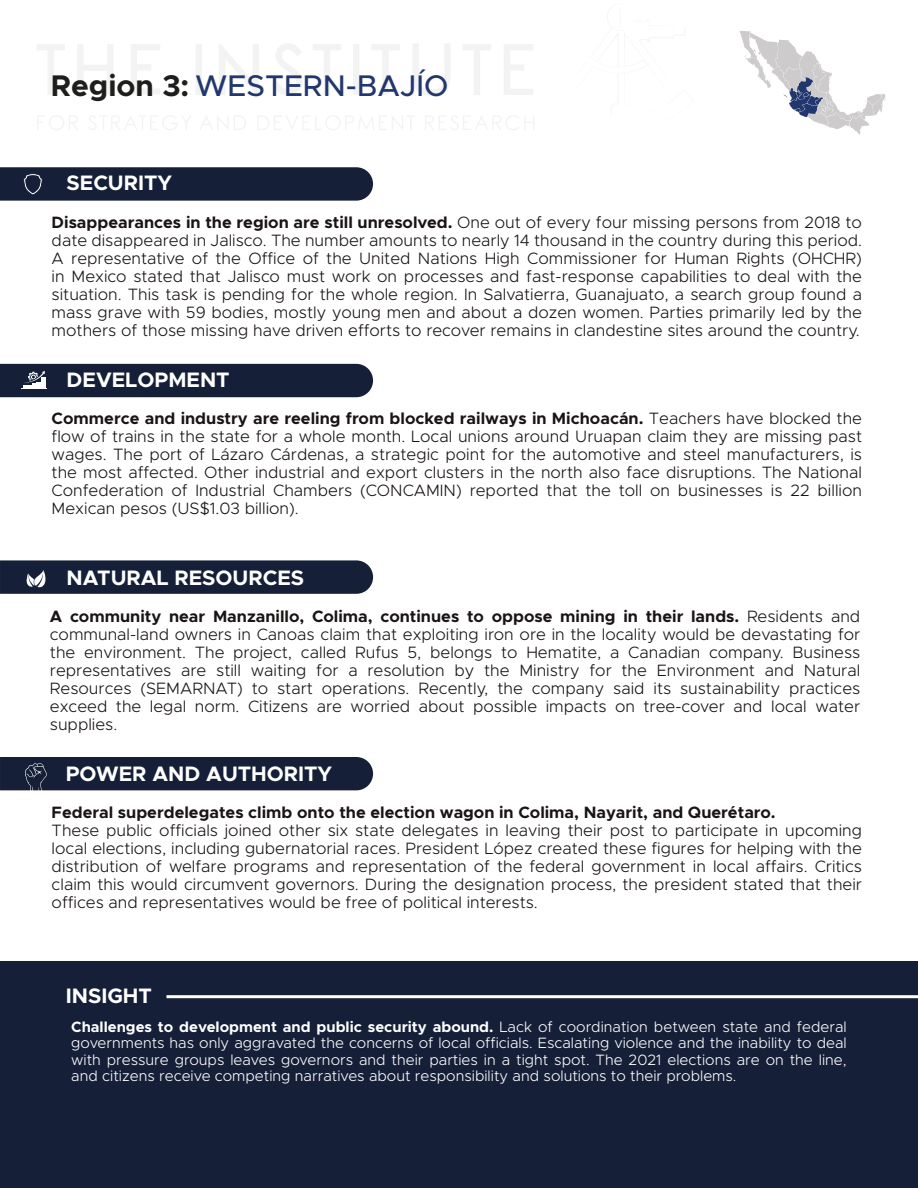
<style>
.page{position:relative;width:918px;height:1188px;background:#fff}
.page>*{position:absolute;margin:0;border:0;box-sizing:border-box;transform-origin:0 0}
.t1{font:500 30px "Metropolis";color:#21376d}
.t2{font:700 21px "Metropolis";color:#fff}
.t3{font:300 16.5px/18px "Metropolis";color:#1a1414;text-align:justify}
.t4{font:700 16.5px "Metropolis";color:#1a1414}
.t5{font:300 15px/16.5px "Metropolis";color:#fff;text-align:justify}
.s1{font-weight:700;color:#1e1e1c}
.s2{font-weight:700}
</style>
<div class="page">
<svg style="left:37px;top:44px;width:28px;height:50px"></svg>
<svg style="left:78px;top:44px;width:35px;height:50px"></svg>
<svg style="left:131px;top:44px;width:29px;height:50px"></svg>
<svg style="left:425px;top:116px;width:109px;height:14px"></svg>
<div style="left:196px;top:44px;width:6px;height:51px;background:#f3f3f3"></div>
<svg style="left:219px;top:44px;width:40px;height:51px"></svg>
<svg style="left:273px;top:44px;width:29px;height:51px"></svg>
<svg style="left:313px;top:44px;width:28px;height:51px"></svg>
<div style="left:353px;top:44px;width:6px;height:51px;background:#f3f3f3"></div>
<svg style="left:372px;top:44px;width:27px;height:51px"></svg>
<svg style="left:413px;top:44px;width:37px;height:51px"></svg>
<svg style="left:463px;top:44px;width:28px;height:51px"></svg>
<svg style="left:504px;top:44px;width:29px;height:51px"></svg>
<svg style="left:739px;top:31px;width:147px;height:104px"></svg>
<div style="left:0;top:962px;width:918px;height:226px;background:#152038"></div>
<hr style="left:166px;top:995px;width:752px;height:3px;background:#fff">
<svg style="left:0;top:116px;width:411px;height:85px"></svg>
<div style="left:0;top:364px;width:373px;height:33px;background:#152038"></div>
<svg style="left:0;top:560px;width:373px;height:34px;background:#1e2940"></svg>
<div style="left:0;top:757px;width:373px;height:34px;background:#152038"></div>
<h1 class="t1" style="left:51px;top:67px;width:399px"><span class="s1">Region 3:</span> WESTERN-BAJÍO</h1>
<p class="t2" style="left:67px;top:170px;width:107px">SECURITY</p>
<p class="t3" style="left:52px;top:213px;width:812px"><span class="s2">Disappearances in the region are still unresolved.</span> One out of every four missing persons from 2018 to date disappeared in Jalisco. The number amounts to nearly 14 thousand in the country during this period.<br>A representative of the Office of the United Nations High Commissioner for Human Rights (OHCHR) in Mexico stated that Jalisco must work on processes and fast-response capabilities to deal with the situation. This task is pending for the whole region. In Salvatierra, Guanajuato, a search group found a mass grave with 59 bodies, mostly young men and about a dozen women. Parties primarily led by the mothers of those missing have driven efforts to recover remains in clandestine sites around the country.</p>
<p class="t2" style="left:67px;top:367px;width:165px">DEVELOPMENT</p>
<p class="t3" style="left:52px;top:410px;width:812px"><span class="s2">Commerce and industry are reeling from blocked railways in Michoacán.</span> Teachers have blocked the flow of trains in the state for a whole month. Local unions around Uruapan claim they are missing past wages. The port of Lázaro Cárdenas, a strategic point for the automotive and steel manufacturers, is the most affected. Other industrial and export clusters in the north also face disruptions. The National Confederation of Industrial Chambers (CONCAMIN) reported that the toll on businesses is 22 billion Mexican pesos (US$1.03 billion).</p>
<p class="t2" style="left:67px;top:565px;width:239px">NATURAL RESOURCES</p>
<p class="t3" style="left:50px;top:607px;width:812px"><span class="s2">A community near Manzanillo, Colima, continues to oppose mining in their lands.</span> Residents and communal-land owners in Canoas claim that exploiting iron ore in the locality would be devastating for the environment. The project, called Rufus 5, belongs to Hematite, a Canadian company. Business representatives are still waiting for a resolution by the Ministry for the Environment and Natural Resources (SEMARNAT) to start operations. Recently, the company said its sustainability practices exceed the legal norm. Citizens are worried about possible impacts on tree-cover and local water supplies.</p>
<p class="t2" style="left:66px;top:761px;width:268px">POWER AND AUTHORITY</p>
<p class="t4" style="left:52px;top:802px;width:726px">Federal superdelegates climb onto the election wagon in Colima, Nayarit, and Querétaro.</p>
<p class="t3" style="left:52px;top:821px;width:812px">These public officials joined other six state delegates in leaving their post to participate in upcoming local elections, including gubernatorial races. President López created these figures for helping with the distribution of welfare programs and representation of the federal government in local affairs. Critics claim this would circumvent governors. During the designation process, the president stated that their offices and representatives would be free of political interests.</p>
<p class="t2" style="left:66px;top:982px;width:88px">INSIGHT</p>
<p class="t5" style="left:71px;top:1018px;width:777px"><span class="s2">Challenges to development and public security abound.</span> Lack of coordination between state and federal governments has only aggravated the concerns of local officials. Escalating violence and the inability to deal with pressure groups leaves governors and their parties in a tight spot. The 2021 elections are on the line, and citizens receive competing narratives about responsibility and solutions to their problems.</p>
</div>
